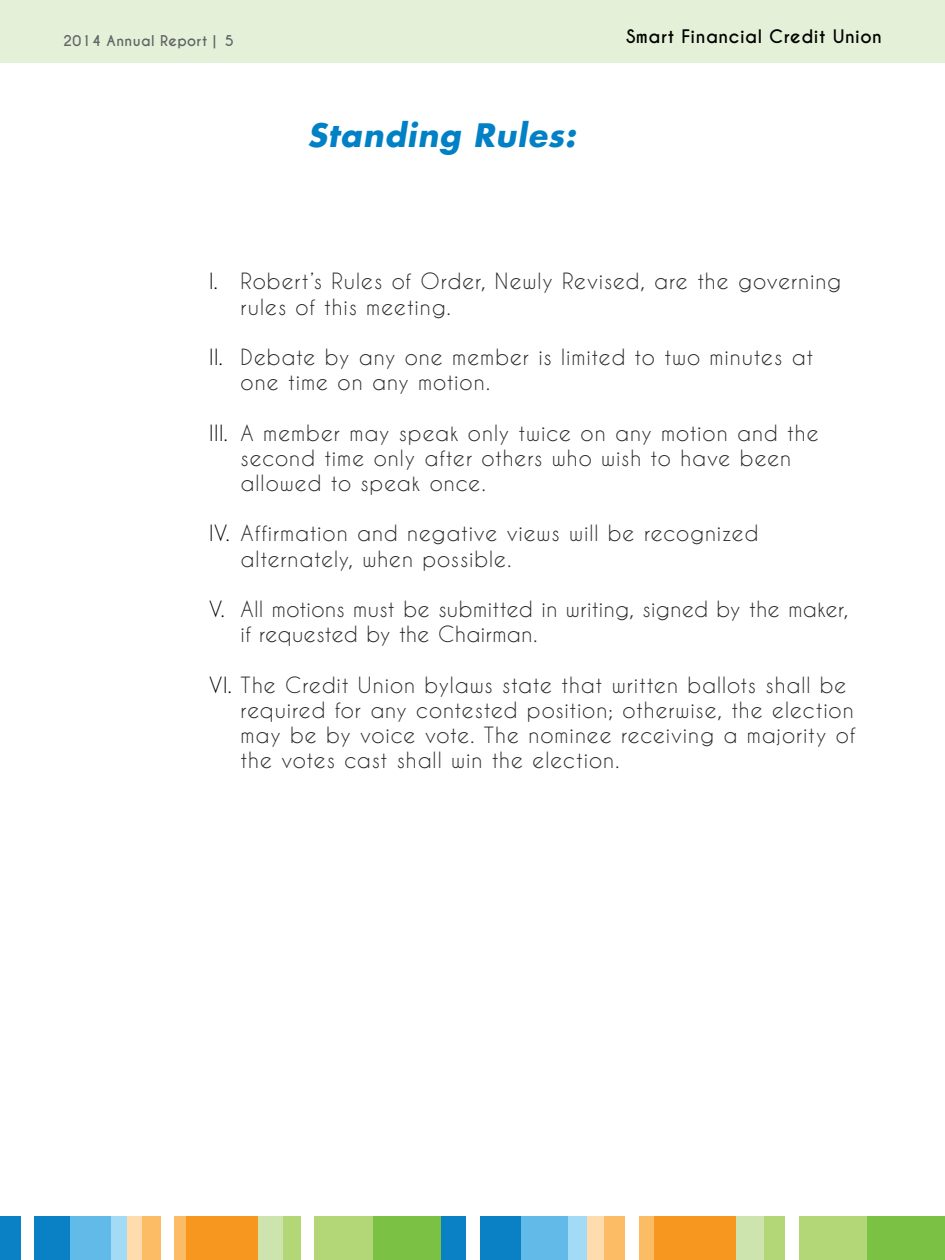
<style>
.page{position:relative;width:945px;height:1260px;background:#fff}
.page>*{position:absolute;margin:0;border:0;box-sizing:border-box;transform-origin:0 0}
.t1{font:italic 700 31.5px "Futura Std";letter-spacing:.03em;color:#0081c6}
.t2{font:21px/25.2px "Caviar Dreams";letter-spacing:.04em;color:#292829}
.t3{font:21px/25.2px "Caviar Dreams";letter-spacing:.02em;color:#292829}
.t4{font:700 17.5px "Caviar Dreams";letter-spacing:.03em;color:#000}
.t5{font:700 14px "Caviar Dreams";letter-spacing:.03em;color:#636466}
.s1{color:#000}
</style>
<div class="page">
<div style="left:0;top:0;width:945px;height:63px;background:#e4f1d8"></div>
<div style="left:866px;top:1217px;width:79px;height:43px;background:#7ac144"></div>
<div style="left:762px;top:1217px;width:105px;height:43px;background:#b3d676"></div>
<div style="left:736px;top:1217px;width:28px;height:43px;background:#cde4ae"></div>
<div style="left:441px;top:1217px;width:80px;height:43px;background:#0a81c5"></div>
<div style="left:521px;top:1217px;width:49px;height:43px;background:#62bae9"></div>
<div style="left:568px;top:1217px;width:21px;height:43px;background:#a3dbf7"></div>
<div style="left:654px;top:1217px;width:82px;height:43px;background:#f8971f"></div>
<div style="left:602px;top:1217px;width:52px;height:43px;background:#fcbb65"></div>
<div style="left:587px;top:1217px;width:16px;height:43px;background:#ffdcae"></div>
<div style="left:785px;top:1216px;width:14px;height:44px;background:#fff"></div>
<div style="left:625px;top:1216px;width:14px;height:44px;background:#fff"></div>
<div style="left:466px;top:1216px;width:14px;height:44px;background:#fff"></div>
<div style="left:372px;top:1217px;width:69px;height:43px;background:#7ac144"></div>
<div style="left:281px;top:1217px;width:92px;height:43px;background:#b3d676"></div>
<div style="left:258px;top:1217px;width:25px;height:43px;background:#cde4ae"></div>
<div style="left:0;top:1217px;width:70px;height:43px;background:#0a81c5"></div>
<div style="left:70px;top:1217px;width:43px;height:43px;background:#62bae9"></div>
<div style="left:111px;top:1217px;width:19px;height:43px;background:#a3dbf7"></div>
<div style="left:186px;top:1217px;width:72px;height:43px;background:#f8971f"></div>
<div style="left:141px;top:1217px;width:45px;height:43px;background:#fcbb65"></div>
<div style="left:128px;top:1217px;width:14px;height:43px;background:#ffdcae"></div>
<div style="left:301px;top:1216px;width:12px;height:44px;background:#fff"></div>
<div style="left:161px;top:1216px;width:13px;height:44px;background:#fff"></div>
<div style="left:22px;top:1216px;width:12px;height:44px;background:#fff"></div>
<p class="t5" style="left:63px;top:32px;width:172px">2014 Annual Report | 5</p>
<p class="t4" style="left:626px;top:26px;width:257px">Smart Financial Credit Union</p>
<h1 class="t1" style="left:308px;top:114px;width:270px">Standing Rules:</h1>
<p class="t2" style="left:241px;top:268px;width:602px;text-indent:-32px"><span class="s1">I.</span> Robert’s Rules of Order, Newly Revised, are the governing rules of this meeting.</p>
<p class="t2" style="left:241px;top:344px;width:574px;text-indent:-32px"><span class="s1">II.</span> Debate by any one member is limited to two minutes at one time on any motion.</p>
<p class="t2" style="left:241px;top:420px;width:580px;text-indent:-32px"><span class="s1">III.</span> A member may speak only twice on any motion and the second time only after others who wish to have been allowed to speak once.</p>
<p class="t2" style="left:241px;top:520px;width:519px;text-indent:-32px"><span class="s1">IV.</span> Affirmation and negative views will be recognized alternately, when possible.</p>
<p class="t3" style="left:241px;top:596px;width:609px;text-indent:-32px"><span class="s1">V.</span> All motions must be submitted in writing, signed by the maker, if requested by the Chairman.</p>
<p class="t2" style="left:241px;top:672px;width:616px;text-indent:-32px"><span class="s1">VI.</span> The Credit Union bylaws state that written ballots shall be required for any contested position; otherwise, the election may be by voice vote. The nominee receiving a majority of the votes cast shall win the election.</p>
</div>
